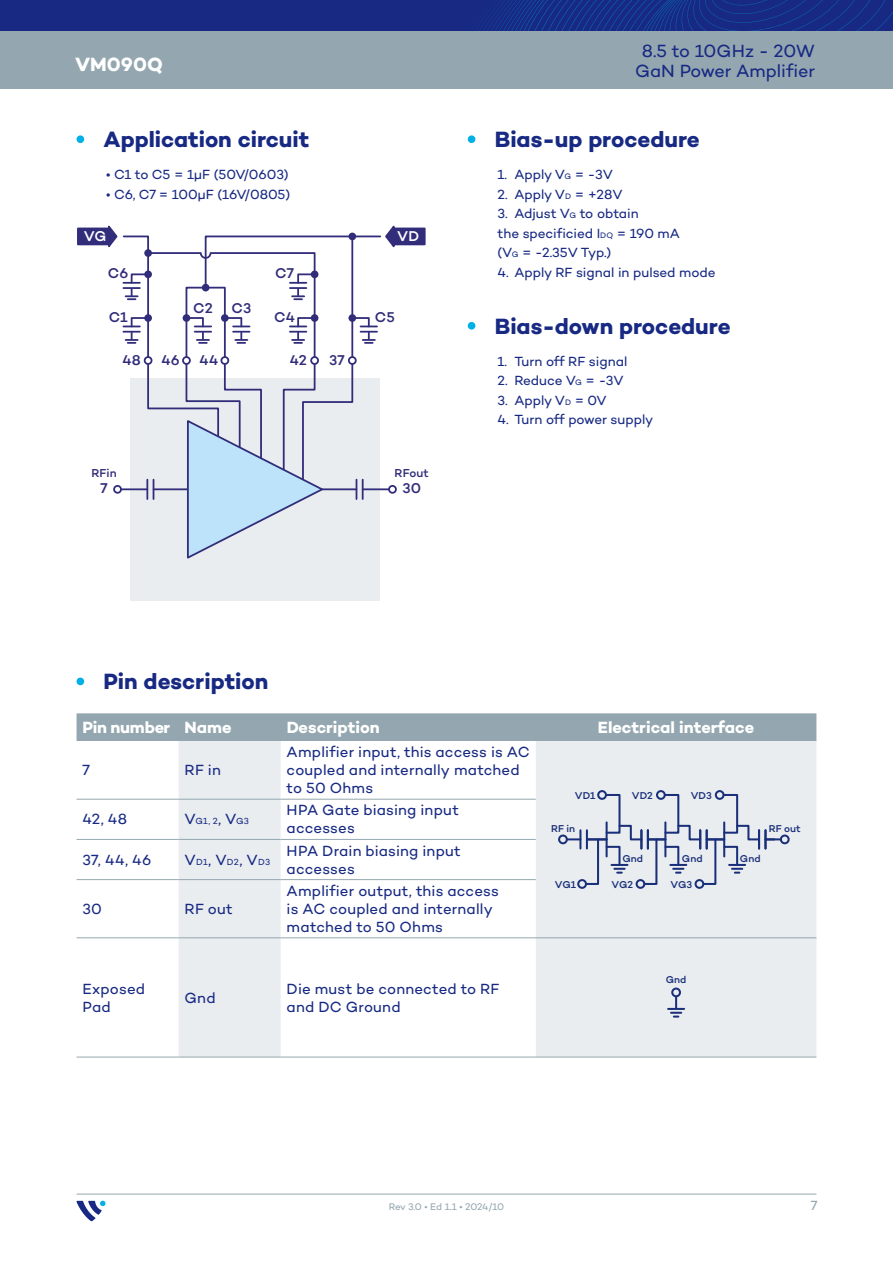
<style>
.page{position:relative;width:893px;height:1263px;background:#fff}
.page>*{position:absolute;margin:0;border:0;box-sizing:border-box;transform-origin:0 0}
.t1{font:700 22.5px "Campton";color:#172983}
.t2{font:700 19.5px "Campton";color:#fff}
.t3{font:18px "Campton";letter-spacing:-.005em;color:#172983}
.t4{font:700 16.5px "Campton";color:#fff}
.t5{font:700 16.5px "Campton";letter-spacing:-.02em;color:#fff}
.t6{font:15px/18px "Campton";letter-spacing:.01em;color:#172983}
.t7{font:500 14.4px "Campton";letter-spacing:.005em;color:#312d7a}
.t8{font:500 14.4px "Campton";color:#fff}
.t9{font:13.5px/19.5px "Campton";color:#172983}
.t10{font:13.5px "Campton";color:#94a7b0}
.t11{font:500 11.7px "Campton";letter-spacing:.005em;color:#312d7a}
.t12{font:500 10.05px "Campton";letter-spacing:.005em;color:#1a2f79}
.t13{font:9.75px "Campton";letter-spacing:-.025em;color:#94a7b0}
.t14{font:9px "Campton";letter-spacing:.03em;color:#172983}
.s1{font-family:"Campton Book Caracteres spe"}
.s2{font-size:8.1px}
.s3{font-size:15px}
</style>
<div class="page">
<div style="left:0;top:0;width:893px;height:89px;background:#94a7b0"></div>
<div style="left:0;top:0;width:893px;height:31px;background:#172983"></div>
<svg style="left:479px;top:0;width:414px;height:31px"></svg>
<hr style="left:77px;top:1194px;width:739px;height:1px;background:#94a7b0">
<svg style="left:77px;top:1201px;width:28px;height:20px"></svg>
<div style="left:130px;top:378px;width:250px;height:222px;background:#eaedef"></div>
<svg style="left:77px;top:225px;width:349px;height:334px"></svg>
<div style="left:77px;top:678px;width:7px;height:7px;background:#00b0e6;border-radius:50%"></div>
<div style="left:468px;top:135px;width:7px;height:8px;background:#00b0e6;border-radius:50%"></div>
<div style="left:468px;top:322px;width:7px;height:8px;background:#00b0e6;border-radius:50%"></div>
<div style="left:77px;top:135px;width:7px;height:8px;background:#00b0e6;border-radius:50%"></div>
<div style="left:77px;top:713px;width:739px;height:28px;background:#94a7b0"></div>
<svg style="left:179px;top:741px;width:637px;height:316px;fill:#e9edf0"></svg>
<hr style="left:77px;top:799px;width:102px;height:1px;background:#94a7b0">
<hr style="left:179px;top:799px;width:102px;height:1px;background:#94a7b0">
<hr style="left:281px;top:799px;width:255px;height:1px;background:#94a7b0">
<hr style="left:77px;top:839px;width:102px;height:1px;background:#94a7b0">
<hr style="left:179px;top:839px;width:102px;height:1px;background:#94a7b0">
<hr style="left:281px;top:839px;width:255px;height:1px;background:#94a7b0">
<hr style="left:77px;top:879px;width:102px;height:1px;background:#94a7b0">
<hr style="left:179px;top:879px;width:102px;height:1px;background:#94a7b0">
<hr style="left:281px;top:879px;width:255px;height:1px;background:#94a7b0">
<hr style="left:77px;top:937px;width:102px;height:1px;background:#94a7b0">
<hr style="left:179px;top:937px;width:102px;height:1px;background:#94a7b0">
<hr style="left:281px;top:937px;width:255px;height:1px;background:#94a7b0">
<hr style="left:536px;top:937px;width:280px;height:1px;background:#94a7b0">
<hr style="left:77px;top:1057px;width:102px;height:1px;background:#94a7b0">
<hr style="left:179px;top:1057px;width:102px;height:1px;background:#94a7b0">
<hr style="left:281px;top:1057px;width:255px;height:1px;background:#94a7b0">
<hr style="left:536px;top:1057px;width:280px;height:1px;background:#94a7b0">
<div style="left:780px;top:834px;width:10px;height:10px;border:2px solid #1a2f79;border-radius:50%"></div>
<div style="left:558px;top:834px;width:10px;height:10px;border:2px solid #1a2f79;border-radius:50%"></div>
<div style="left:577px;top:879px;width:10px;height:10px;border:2px solid #1a2f79;border-radius:50%"></div>
<div style="left:636px;top:879px;width:9px;height:10px;border:2px solid #1a2f79;border-radius:50%"></div>
<div style="left:695px;top:879px;width:9px;height:10px;border:2px solid #1a2f79;border-radius:50%"></div>
<div style="left:597px;top:790px;width:10px;height:10px;border:2px solid #1a2f79;border-radius:50%"></div>
<div style="left:656px;top:790px;width:10px;height:10px;border:2px solid #1a2f79;border-radius:50%"></div>
<div style="left:715px;top:790px;width:10px;height:10px;border:2px solid #1a2f79;border-radius:50%"></div>
<svg style="left:567px;top:793px;width:214px;height:93px;background:#d1d7e2"></svg>
<div style="left:671px;top:987px;width:10px;height:10px;border:2px solid #1a2f79;border-radius:50%"></div>
<svg style="left:668px;top:997px;width:16px;height:20px"></svg>
<p class="t3" style="left:642px;top:39px;width:175px">8.5 to 10GHz - 20W</p>
<h2 class="t2" style="left:75px;top:52px;width:89px">VM090Q</h2>
<p class="t3" style="left:635px;top:59px;width:181px">GaN Power Amplifier</p>
<h1 class="t1" style="left:104px;top:125px;width:207px">Application circuit</h1>
<p class="t9" style="left:106px;top:165px;width:184px">• C1 to C5 = 1<span class="s1">µ</span>F (50V/0603)</p>
<p class="t9" style="left:106px;top:184px;width:186px">• C6, C7 = 100<span class="s1">µ</span>F (16V/0805)</p>
<p class="t8" style="left:84px;top:227px;width:24px">VG</p>
<p class="t8" style="left:397px;top:227px;width:23px">VD</p>
<p class="t7" style="left:108px;top:264px;width:22px">C6</p>
<p class="t7" style="left:109px;top:308px;width:20px">C1</p>
<p class="t7" style="left:193px;top:299px;width:21px">C2</p>
<p class="t7" style="left:232px;top:299px;width:21px">C3</p>
<p class="t7" style="left:275px;top:264px;width:20px">C7</p>
<p class="t7" style="left:274px;top:308px;width:22px">C4</p>
<p class="t7" style="left:122px;top:350px;width:20px">48</p>
<p class="t7" style="left:161px;top:350px;width:20px">46</p>
<p class="t7" style="left:290px;top:350px;width:19px">42</p>
<p class="t7" style="left:329px;top:350px;width:17px">37</p>
<p class="t7" style="left:200px;top:350px;width:20px">44</p>
<p class="t7" style="left:375px;top:308px;width:22px">C5</p>
<p class="t11" style="left:91px;top:466px;width:27px">RFin</p>
<p class="t7" style="left:100px;top:478px;width:9px">7</p>
<p class="t11" style="left:395px;top:466px;width:36px">RFout</p>
<p class="t7" style="left:402px;top:478px;width:20px">30</p>
<h1 class="t1" style="left:495px;top:125px;width:207px">Bias-up procedure</h1>
<p class="t9" style="left:497px;top:165px;width:117px">1. Apply V<span class="s2">G</span> = -3V</p>
<p class="t9" style="left:497px;top:184px;width:127px">2. Apply V<span class="s2">D</span> = +28V</p>
<p class="t9" style="left:497px;top:204px;width:184px">3. Adjust V<span class="s2">G</span> to obtain<br>the specificied I<span class="s2">DQ</span> = 190 mA (V<span class="s2">G</span> = -2.35V Typ.)</p>
<p class="t9" style="left:497px;top:262px;width:220px">4. Apply RF signal in pulsed mode</p>
<h1 class="t1" style="left:495px;top:311px;width:237px">Bias-down procedure</h1>
<p class="t9" style="left:497px;top:351px;width:131px">1. Turn off RF signal</p>
<p class="t9" style="left:497px;top:371px;width:128px">2. Reduce V<span class="s2">G</span> = -3V</p>
<p class="t9" style="left:497px;top:390px;width:111px">3. Apply V<span class="s2">D</span> = 0V</p>
<p class="t9" style="left:497px;top:410px;width:157px">4. Turn off power supply</p>
<h1 class="t1" style="left:104px;top:667px;width:166px">Pin description</h1>
<p class="t5" style="left:83px;top:717px;width:151px">Pin number Name</p>
<p class="t4" style="left:287px;top:717px;width:95px">Description</p>
<p class="t4" style="left:598px;top:717px;width:158px">Electrical interface</p>
<p class="t6" style="left:83px;top:761px;width:9px">7</p>
<p class="t6" style="left:185px;top:761px;width:38px">RF in</p>
<p class="t6" style="left:287px;top:743px;width:245px">Amplifier input, this access is AC coupled and internally matched to 50 Ohms</p>
<p class="t12" style="left:575px;top:789px;width:22px">VD1</p>
<p class="t12" style="left:632px;top:789px;width:23px">VD2</p>
<p class="t12" style="left:691px;top:789px;width:23px">VD3</p>
<p class="t6" style="left:83px;top:810px;width:46px">42, 48</p>
<p class="t14" style="left:185px;top:816px;width:66px"><span class="s3">V</span>G1, 2<span class="s3">, V</span>G3</p>
<p class="t6" style="left:287px;top:801px;width:174px">HPA Gate biasing input accesses</p>
<p class="t6" style="left:83px;top:850px;width:70px">37, 44, 46</p>
<p class="t14" style="left:185px;top:856px;width:87px"><span class="s3">V</span>D1<span class="s3">, V</span>D2<span class="s3">, V</span>D3</p>
<p class="t6" style="left:287px;top:841px;width:176px">HPA Drain biasing input accesses</p>
<p class="t6" style="left:83px;top:899px;width:21px">30</p>
<p class="t6" style="left:185px;top:899px;width:50px">RF out</p>
<p class="t6" style="left:287px;top:881px;width:214px">Amplifier output, this access is AC coupled and internally matched to 50 Ohms</p>
<p class="t6" style="left:83px;top:979px;width:64px">Exposed<br>Pad</p>
<p class="t6" style="left:185px;top:988px;width:33px">Gnd</p>
<p class="t6" style="left:287px;top:979px;width:214px">Die must be connected to RF and DC Ground</p>
<p class="t12" style="left:551px;top:822px;width:26px">RF in</p>
<p class="t12" style="left:769px;top:822px;width:34px">RF out</p>
<p class="t12" style="left:622px;top:852px;width:22px">Gnd</p>
<p class="t12" style="left:682px;top:852px;width:22px">Gnd</p>
<p class="t12" style="left:740px;top:852px;width:22px">Gnd</p>
<p class="t12" style="left:555px;top:878px;width:22px">VG1</p>
<p class="t12" style="left:612px;top:878px;width:23px">VG2</p>
<p class="t12" style="left:671px;top:878px;width:23px">VG3</p>
<p class="t12" style="left:666px;top:973px;width:22px">Gnd</p>
<p class="t13" style="left:389px;top:1200px;width:117px">Rev 3.0 • Ed 1.1 • 2024/10</p>
<p class="t10" style="left:811px;top:1197px;width:8px">7</p>
</div>
